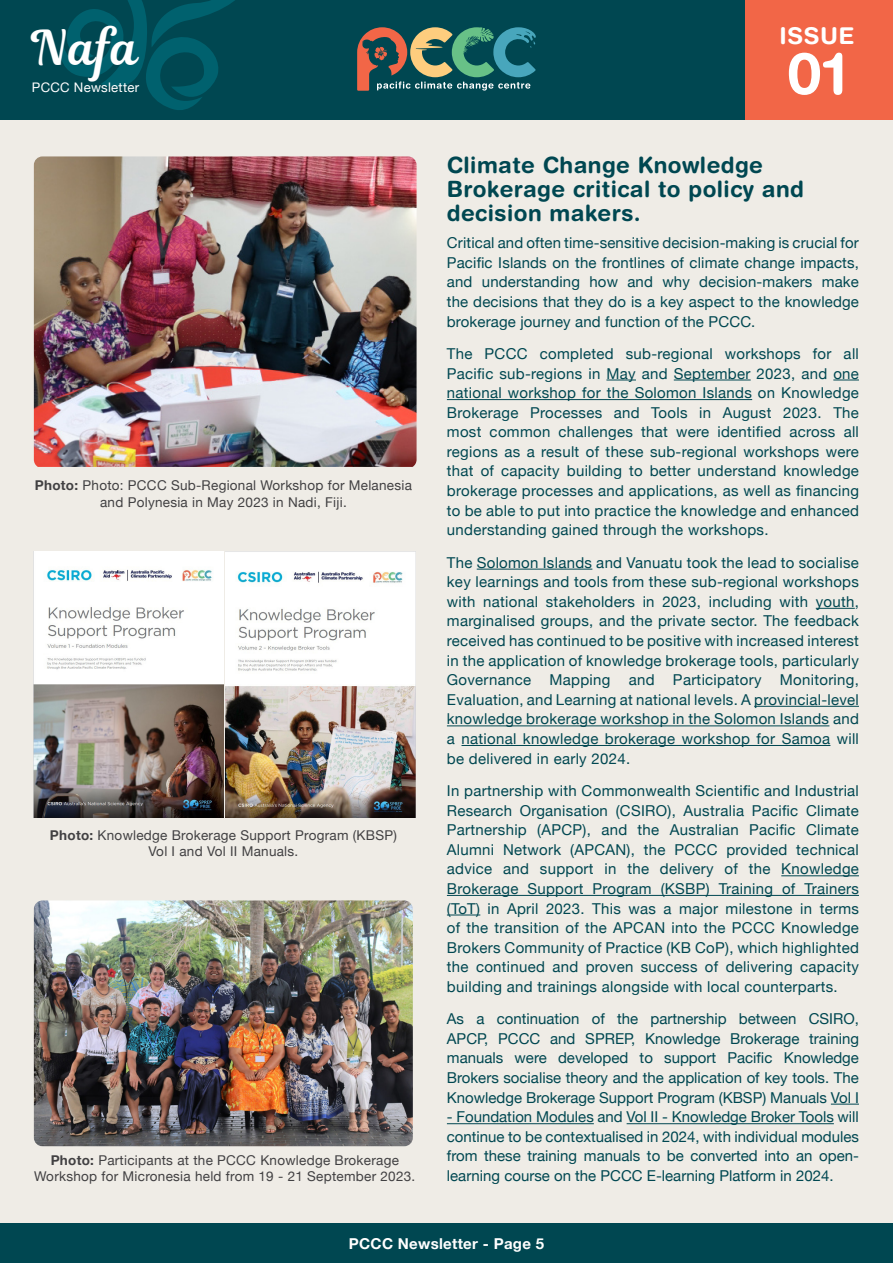
<style>
.page{position:relative;width:893px;height:1263px;background:#efece6}
.page>*{position:absolute;margin:0;border:0;box-sizing:border-box;transform-origin:0 0}
.t1{font:700 58.35px "Helvetica Rounded LT Std";color:#fff}
.t2{font:47.4px "Magnolia Script";color:#fff}
.t3{font:700 23.1px "Helvetica Rounded LT Std";letter-spacing:.02em;color:#fff}
.t4{font:700 22.5px/24px "Helvetica Rounded LT Std";letter-spacing:.02em;color:#004751}
.t5{font:15px/19.6px "Helvetica Neue";letter-spacing:.015em;color:#004751;text-align:justify}
.t6{font:700 15px "Helvetica Neue";letter-spacing:.02em;color:#fff}
.t7{font:13.5px/16.2px "Helvetica Neue";letter-spacing:.02em;color:#414042;text-align:center}
.t8{font:13.2px "Helvetica Neue";letter-spacing:.02em;color:#fff}
.s1{font-weight:700}
</style>
<div class="page">
<div style="left:0;top:1224px;width:893px;height:39px;background:#004751"></div>
<div style="left:0;top:0;width:893px;height:119px;background:#004751"></div>
<svg style="left:60px;top:0;width:175px;height:110px"></svg>
<svg style="left:357px;top:27px;width:179px;height:64px"></svg>
<div style="left:745px;top:0;width:148px;height:119px;background:#f26647"></div>
<hr style="left:606px;top:380px;width:30px;height:1px;background:#004751">
<hr style="left:674px;top:380px;width:77px;height:1px;background:#004751">
<svg style="left:833px;top:380px;width:26px;height:1px"></svg>
<hr style="left:447px;top:399px;width:305px;height:1px;background:#004751">
<hr style="left:477px;top:569px;width:115px;height:1px;background:#004751">
<hr style="left:816px;top:608px;width:39px;height:1px;background:#004751">
<hr style="left:754px;top:706px;width:105px;height:1px;background:#004751">
<hr style="left:447px;top:725px;width:382px;height:1px;background:#004751">
<hr style="left:461px;top:745px;width:369px;height:1px;background:#004751">
<hr style="left:781px;top:875px;width:78px;height:1px;background:#004751">
<hr style="left:447px;top:895px;width:412px;height:1px;background:#004751">
<hr style="left:447px;top:915px;width:33px;height:1px;background:#004751">
<svg style="left:831px;top:1104px;width:28px;height:1px"></svg>
<hr style="left:447px;top:1123px;width:147px;height:1px;background:#004751">
<hr style="left:627px;top:1123px;width:207px;height:1px;background:#004751">
<img style="left:34px;top:156px;width:383px;height:311px">
<img style="left:34px;top:900px;width:379px;height:246px">
<img style="left:34px;top:551px;width:189px;height:266px">
<img style="left:226px;top:551px;width:190px;height:266px">
<p class="t2" style="left:32px;top:13px;width:108px">Nafa</p>
<p class="t8" style="left:32px;top:78px;width:109px">PCCC Newsletter</p>
<p class="t7" style="left:35px;top:478px;width:379px"><span class="s1">Photo:</span> Photo: PCCC Sub-Regional Workshop for Melanesia and Polynesia in May 2023 in Nadi, Fiji.</p>
<p class="t7" style="left:50px;top:827px;width:348px"><span class="s1">Photo:</span> Knowledge Brokerage Support Program (KBSP)<br>Vol I and Vol II Manuals.</p>
<p class="t7" style="left:34px;top:1153px;width:382px"><span class="s1">Photo:</span> Participants at the PCCC Knowledge Brokerage<br>Workshop for Micronesia held from 19 - 21 September 2023.</p>
<p class="t3" style="left:780px;top:22px;width:76px">ISSUE</p>
<p class="t1" style="left:787px;top:38px;width:62px">01</p>
<h1 class="t4" style="left:447px;top:153px;width:359px">Climate Change Knowledge<br>Brokerage critical to policy and decision makers.</h1>
<p class="t5" style="left:447px;top:234px;width:414px">Critical and often time-sensitive decision-making is crucial for Pacific Islands on the frontlines of climate change impacts, and understanding how and why decision-makers make the decisions that they do is a key aspect to the knowledge brokerage journey and function of the PCCC.</p>
<p class="t5" style="left:447px;top:345px;width:414px">The PCCC completed sub-regional workshops for all Pacific sub-regions in May and September 2023, and one national workshop for the Solomon Islands on Knowledge Brokerage Processes and Tools in August 2023. The most common challenges that were identified across all regions as a result of these sub-regional workshops were that of capacity building to better understand knowledge brokerage processes and applications, as well as financing to be able to put into practice the knowledge and enhanced understanding gained through the workshops.</p>
<p class="t5" style="left:447px;top:553px;width:414px">The Solomon Islands and Vanuatu took the lead to socialise key learnings and tools from these sub-regional workshops with national stakeholders in 2023, including with youth, marginalised groups, and the private sector. The feedback received has continued to be positive with increased interest in the application of knowledge brokerage tools, particularly Governance Mapping and Participatory Monitoring, Evaluation, and Learning at national levels. A provincial-level knowledge brokerage workshop in the Solomon Islands and a national knowledge brokerage workshop for Samoa will be delivered in early 2024.</p>
<p class="t5" style="left:447px;top:782px;width:414px">In partnership with Commonwealth Scientific and Industrial Research Organisation (CSIRO), Australia Pacific Climate Partnership (APCP), and the Australian Pacific Climate Alumni Network (APCAN), the PCCC provided technical advice and support in the delivery of the Knowledge Brokerage Support Program (KSBP) Training of Trainers (ToT) in April 2023. This was a major milestone in terms of the transition of the APCAN into the PCCC Knowledge Brokers Community of Practice (KB CoP), which highlighted the continued and proven success of delivering capacity building and trainings alongside with local counterparts.</p>
<p class="t5" style="left:447px;top:1010px;width:414px">As a continuation of the partnership between CSIRO, APCP, PCCC and SPREP, Knowledge Brokerage training manuals were developed to support Pacific Knowledge Brokers socialise theory and the application of key tools. The Knowledge Brokerage Support Program (KBSP) Manuals Vol I</p>
<p class="t5" style="left:447px;top:1108px;width:414px">- Foundation Modules and Vol II - Knowledge Broker Tools will continue to be contextualised in 2024, with individual modules from these training manuals to be converted into an open&shy;learning course on the PCCC E-learning Platform in 2024.</p>
<p class="t6" style="left:349px;top:1231px;width:197px">PCCC Newsletter - Page 5</p>
</div>
